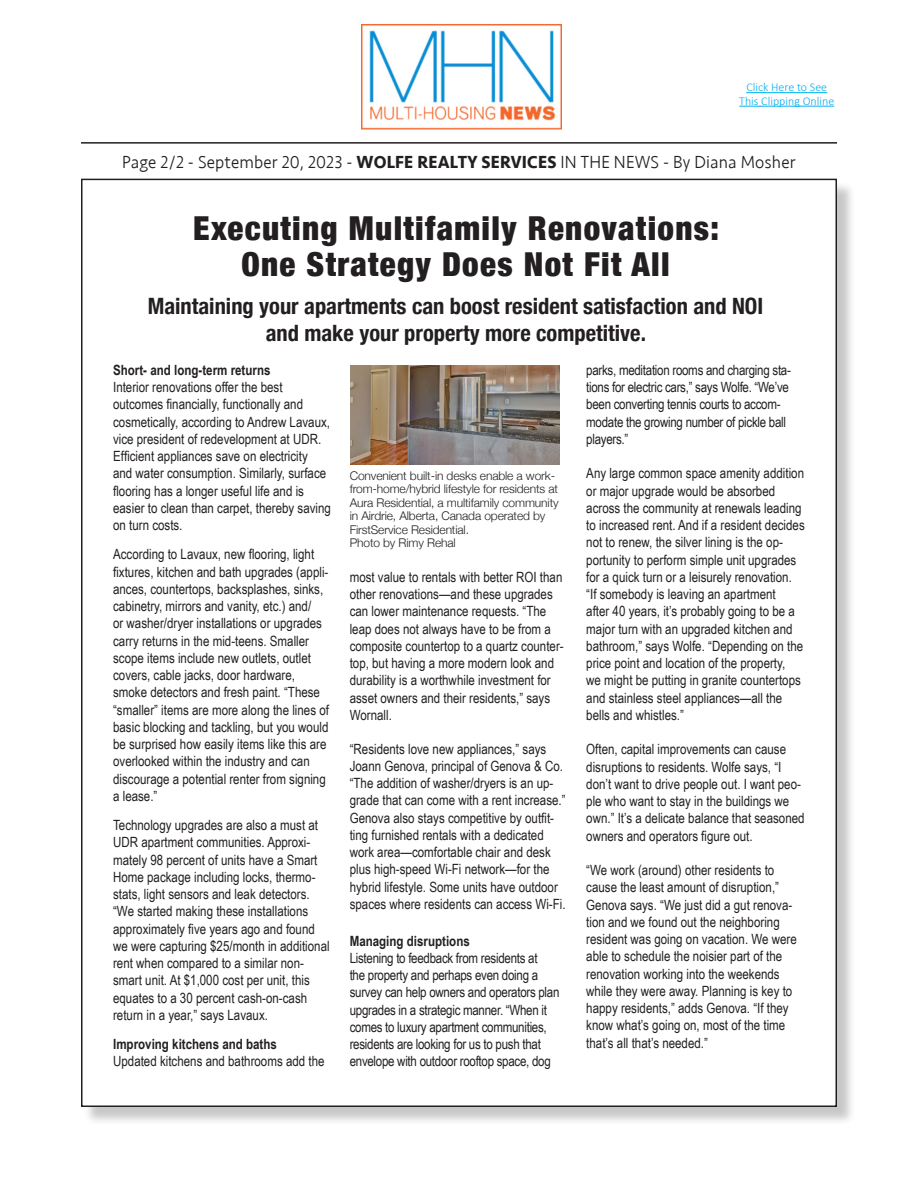
<style>
.page{position:relative;width:918px;height:1188px;background:#fff}
.page>*{position:absolute;margin:0;border:0;box-sizing:border-box;transform-origin:0 0}
.t1{font:900 condensed 33px "Helvetica Neue";letter-spacing:.04em;color:#231f20}
.t2{font:700 condensed 22.5px "Helvetica Neue";color:#231f20}
.t3{font:300 18px "Seravek";letter-spacing:.01em;color:#231f20;scale:.95 1}
.t4{font:14.1px/17.2px "Arial Narrow";color:#231f20}
.t5{font:14.1px/17.2px "Arial Narrow";letter-spacing:-.02em;color:#231f20}
.t6{font:700 14.1px "Arial Narrow";color:#231f20}
.t7{font:300 12px/13.5px "Helvetica Neue";letter-spacing:-.01em;color:#231f20}
.t8{font:300 12px "Calibri";color:#00aeef}
.s1{font-weight:700}
</style>
<div class="page">
<div style="left:83px;top:181px;width:772px;height:945px;background:#231f20;opacity:.25"></div>
<div style="left:82px;top:179px;width:754px;height:927px;background:#fff"></div>
<hr style="left:81px;top:142px;width:756px;height:2px;background:#231f20">
<hr style="left:746px;top:92px;width:81px;height:1px;background:#00aeef">
<hr style="left:739px;top:106px;width:95px;height:1px;background:#00aeef">
<img style="left:361px;top:24px;width:201px;height:106px">
<img style="left:350px;top:366px;width:210px;height:98px">
<svg style="left:843px;top:1113px;width:12px;height:13px"></svg>
<p class="t8" style="left:746px;top:80px;width:82px">Click Here to See</p>
<p class="t8" style="left:739px;top:93px;width:97px">This Clipping Online</p>
<p class="t3" style="left:122px;top:151px;width:710px">Page 2/2 - September 20, 2023 - <span class="s1">WOLFE REALTY SERVICES</span> IN THE NEWS - By Diana Mosher</p>
<p class="t1" style="left:193px;top:201px;width:527px">Executing Multifamily Renovations:</p>
<p class="t1" style="left:241px;top:237px;width:430px">One Strategy Does Not Fit All</p>
<p class="t2" style="left:148px;top:288px;width:617px">Maintaining your apartments can boost resident satisfaction and NOI</p>
<p class="t2" style="left:266px;top:315px;width:382px">and make your property more competitive.</p>
<p class="t6" style="left:113px;top:359px;width:159px">Short- and long-term returns</p>
<p class="t4" style="left:113px;top:378px;width:219px">Interior renovations offer the best outcomes financially, functionally and cosmetically, according to Andrew Lavaux, vice president of redevelopment at UDR.<br>Efficient appliances save on electricity<br>and water consumption. Similarly, surface flooring has a longer useful life and is easier to clean than carpet, thereby saving on turn costs.</p>
<p class="t4" style="left:113px;top:545px;width:217px">According to Lavaux, new flooring, light fixtures, kitchen and bath upgrades (appli&shy;ances, countertops, backsplashes, sinks, cabinetry, mirrors and vanity, etc.) and/<br>or washer/dryer installations or upgrades carry returns in the mid-teens. Smaller scope items include new outlets, outlet covers, cable jacks, door hardware, smoke detectors and fresh paint. “These “smaller” items are more along the lines of basic blocking and tackling, but you would be surprised how easily items like this are overlooked within the industry and can discourage a potential renter from signing a lease.”</p>
<p class="t4" style="left:113px;top:816px;width:218px">Technology upgrades are also a must at UDR apartment communities. Approxi&shy;mately 98 percent of units have a Smart Home package including locks, thermo&shy;stats, light sensors and leak detectors. “We started making these installations approximately five years ago and found we were capturing $25/month in additional rent when compared to a similar non&shy;smart unit. At $1,000 cost per unit, this equates to a 30 percent cash-on-cash return in a year,” says Lavaux.</p>
<p class="t6" style="left:113px;top:1033px;width:165px">Improving kitchens and baths</p>
<p class="t4" style="left:113px;top:1052px;width:213px">Updated kitchens and bathrooms add the</p>
<p class="t7" style="left:350px;top:468px;width:210px">Convenient built-in desks enable a work&shy;from-home/hybrid lifestyle for residents at Aura Residential, a multifamily community in Airdrie, Alberta, Canada operated by FirstService Residential.</p>
<p class="t7" style="left:350px;top:535px;width:108px">Photo by Rimy Rehal</p>
<p class="t4" style="left:350px;top:568px;width:216px">most value to rentals with better ROI than other renovations—and these upgrades can lower maintenance requests. “The leap does not always have to be from a composite countertop to a quartz counter&shy;top, but having a more modern look and durability is a worthwhile investment for asset owners and their residents,” says Wornall.</p>
<p class="t4" style="left:350px;top:739px;width:217px">“Residents love new appliances,” says Joann Genova, principal of Genova &amp; Co. “The addition of washer/dryers is an up&shy;grade that can come with a rent increase.” Genova also stays competitive by outfit&shy;ting furnished rentals with a dedicated work area—comfortable chair and desk plus high-speed Wi-Fi network—for the hybrid lifestyle. Some units have outdoor spaces where residents can access Wi-Fi.</p>
<p class="t6" style="left:350px;top:930px;width:122px">Managing disruptions</p>
<p class="t5" style="left:350px;top:949px;width:211px">Listening to feedback from residents at<br>the property and perhaps even doing a survey can help owners and operators plan upgrades in a strategic manner. “When it comes to luxury apartment communities, residents are looking for us to push that envelope with outdoor rooftop space, dog</p>
<p class="t5" style="left:586px;top:361px;width:206px">parks, meditation rooms and charging sta&shy;tions for electric cars,” says Wolfe. “We’ve been converting tennis courts to accom&shy;modate the growing number of pickle ball players.”</p>
<p class="t4" style="left:586px;top:464px;width:220px">Any large common space amenity addition or major upgrade would be absorbed across the community at renewals leading to increased rent. And if a resident decides not to renew, the silver lining is the op&shy;portunity to perform simple unit upgrades for a quick turn or a leisurely renovation. “If somebody is leaving an apartment<br>after 40 years, it’s probably going to be a major turn with an upgraded kitchen and bathroom,” says Wolfe. “Depending on the price point and location of the property,<br>we might be putting in granite countertops and stainless steel appliances—all the bells and whistles.”</p>
<p class="t4" style="left:586px;top:740px;width:220px">Often, capital improvements can cause disruptions to residents. Wolfe says, “I don’t want to drive people out. I want peo&shy;ple who want to stay in the buildings we own.” It’s a delicate balance that seasoned owners and operators figure out.</p>
<p class="t4" style="left:586px;top:861px;width:212px">“We work (around) other residents to cause the least amount of disruption,” Genova says. “We just did a gut renova&shy;tion and we found out the neighboring resident was going on vacation. We were able to schedule the noisier part of the renovation working into the weekends while they were away. Planning is key to happy residents,” adds Genova. “If they know what’s going on, most of the time that’s all that’s needed.”</p>
</div>
